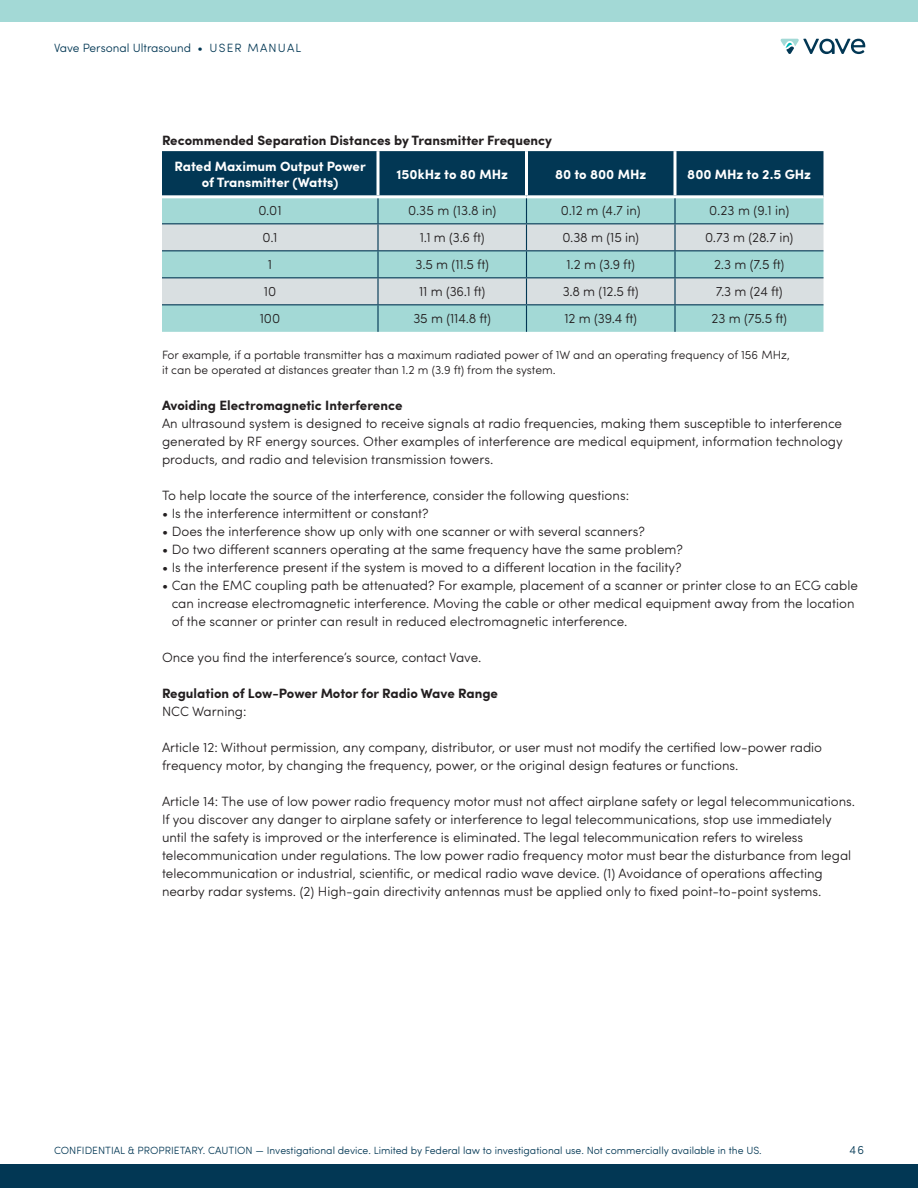
<style>
.page{position:relative;width:918px;height:1188px;background:#fff}
.page>*{position:absolute;margin:0;border:0;box-sizing:border-box;transform-origin:0 0}
.level_2_copy{font:300 13.5px/18px "Sofia Pro Soft";color:#231f20}
.level_1_copy{font:300 13.5px "Sofia Pro Soft";letter-spacing:-.01em;color:#231f20}
.level_2_copy-2{font:700 13.5px "Sofia Pro";color:#231f20}
.level_1_copy-2{font:700 13.5px/16.5px "Sofia Pro";color:#fff;text-align:center}
.level_2_copy-3{font:300 12px/15px "Sofia Pro Soft";color:#231f20}
.t1{font:300 12px "Sofia Pro Soft";color:#023754}
.t2{font:300 10.5px "Sofia Pro Soft";color:#023754}
</style>
<div class="page">
<div style="left:0;top:0;width:918px;height:22px;background:#a3d9d6"></div>
<svg style="left:780px;top:39px;width:85px;height:15px"></svg>
<div style="left:0;top:1164px;width:918px;height:24px;background:#023754"></div>
<svg style="left:162px;top:151px;width:662px;height:181px;background:#8ab1b8"></svg>
<hr style="left:674px;top:305px;width:2px;height:27px;background:#023754">
<hr style="left:162px;top:223px;width:216px;height:1px;background:#023754">
<hr style="left:378px;top:223px;width:148px;height:1px;background:#023754">
<hr style="left:526px;top:223px;width:149px;height:1px;background:#023754">
<hr style="left:675px;top:223px;width:149px;height:1px;background:#023754">
<hr style="left:162px;top:250px;width:216px;height:1px;background:#023754">
<hr style="left:378px;top:250px;width:148px;height:1px;background:#023754">
<hr style="left:526px;top:250px;width:149px;height:1px;background:#023754">
<hr style="left:675px;top:250px;width:149px;height:1px;background:#023754">
<hr style="left:162px;top:277px;width:216px;height:1px;background:#023754">
<hr style="left:378px;top:277px;width:148px;height:1px;background:#023754">
<hr style="left:526px;top:277px;width:149px;height:1px;background:#023754">
<hr style="left:675px;top:277px;width:149px;height:1px;background:#023754">
<hr style="left:162px;top:304px;width:216px;height:1px;background:#023754">
<hr style="left:378px;top:304px;width:148px;height:1px;background:#023754">
<hr style="left:526px;top:304px;width:149px;height:1px;background:#023754">
<hr style="left:675px;top:304px;width:149px;height:1px;background:#023754">
<p class="t1" style="left:54px;top:40px;width:249px">Vave Personal Ultrasound • USER MANUAL</p>
<p class="level_2_copy-2" style="left:162px;top:130px;width:392px">Recommended Separation Distances by Transmitter Frequency</p>
<p class="level_1_copy-2" style="left:175px;top:157px;width:193px">Rated Maximum Output Power of Transmitter (Watts)</p>
<p class="level_1_copy-2" style="left:397px;top:165px;width:113px">150kHz to 80 MHz</p>
<p class="level_1_copy-2" style="left:555px;top:165px;width:93px">80 to 800 MHz</p>
<p class="level_1_copy-2" style="left:687px;top:165px;width:125px">800 MHz to 2.5 GHz</p>
<p class="level_1_copy" style="left:258px;top:202px;width:25px">0.01</p>
<p class="level_1_copy" style="left:408px;top:202px;width:90px">0.35 m (13.8 in)</p>
<p class="level_1_copy" style="left:561px;top:202px;width:81px">0.12 m (4.7 in)</p>
<p class="level_1_copy" style="left:709px;top:202px;width:81px">0.23 m (9.1 in)</p>
<p class="level_1_copy" style="left:263px;top:229px;width:16px">0.1</p>
<p class="level_1_copy" style="left:420px;top:229px;width:67px">1.1 m (3.6 ft)</p>
<p class="level_1_copy" style="left:563px;top:229px;width:78px">0.38 m (15 in)</p>
<p class="level_1_copy" style="left:705px;top:229px;width:89px">0.73 m (28.7 in)</p>
<p class="level_1_copy" style="left:268px;top:256px;width:6px">1</p>
<p class="level_1_copy" style="left:416px;top:256px;width:75px">3.5 m (11.5 ft)</p>
<p class="level_1_copy" style="left:567px;top:256px;width:70px">1.2 m (3.9 ft)</p>
<p class="level_1_copy" style="left:714px;top:256px;width:72px">2.3 m (7.5 ft)</p>
<p class="level_1_copy" style="left:264px;top:283px;width:14px">10</p>
<p class="level_1_copy" style="left:419px;top:283px;width:68px">11 m (36.1 ft)</p>
<p class="level_1_copy" style="left:563px;top:283px;width:78px">3.8 m (12.5 ft)</p>
<p class="level_1_copy" style="left:716px;top:283px;width:69px">7.3 m (24 ft)</p>
<p class="level_1_copy" style="left:260px;top:310px;width:22px">100</p>
<p class="level_1_copy" style="left:413px;top:310px;width:79px">35 m (114.8 ft)</p>
<p class="level_1_copy" style="left:564px;top:310px;width:74px">12 m (39.4 ft)</p>
<p class="level_1_copy" style="left:712px;top:310px;width:77px">23 m (75.5 ft)</p>
<p class="level_2_copy-3" style="left:162px;top:347px;width:629px">For example, if a portable transmitter has a maximum radiated power of 1W and an operating frequency of 156 MHz, it can be operated at distances greater than 1.2 m (3.9 ft) from the system.</p>
<p class="level_2_copy-2" style="left:162px;top:395px;width:242px">Avoiding Electromagnetic Interference</p>
<p class="level_2_copy" style="left:162px;top:414px;width:682px;text-align:justify">An ultrasound system is designed to receive signals at radio frequencies, making them susceptible to interference generated by RF energy sources. Other examples of interference are medical equipment, information technology products, and radio and television transmission towers.</p>
<p class="level_2_copy" style="left:162px;top:486px;width:469px">To help locate the source of the interference, consider the following questions:</p>
<p class="level_2_copy" style="left:162px;top:504px;width:268px">• Is the interference intermittent or constant?</p>
<p class="level_2_copy" style="left:162px;top:522px;width:484px">• Does the interference show up only with one scanner or with several scanners?</p>
<p class="level_2_copy" style="left:162px;top:540px;width:522px">• Do two different scanners operating at the same frequency have the same problem?</p>
<p class="level_2_copy" style="left:162px;top:558px;width:521px">• Is the interference present if the system is moved to a different location in the facility?</p>
<p class="level_2_copy" style="left:172px;top:576px;width:688px;text-indent:-10px">• Can the EMC coupling path be attenuated? For example, placement of a scanner or printer close to an ECG cable can increase electromagnetic interference. Moving the cable or other medical equipment away from the location of the scanner or printer can result in reduced electromagnetic interference.</p>
<p class="level_2_copy" style="left:162px;top:648px;width:321px">Once you find the interference’s source, contact Vave.</p>
<p class="level_2_copy-2" style="left:162px;top:683px;width:338px">Regulation of Low-Power Motor for Radio Wave Range</p>
<p class="level_2_copy" style="left:162px;top:702px;width:86px">NCC Warning:</p>
<p class="level_2_copy" style="left:162px;top:738px;width:662px">Article 12: Without permission, any company, distributor, or user must not modify the certified low-power radio frequency motor, by changing the frequency, power, or the original design features or functions.</p>
<p class="level_2_copy" style="left:162px;top:792px;width:695px">Article 14: The use of low power radio frequency motor must not affect airplane safety or legal telecommunications.<br>If you discover any danger to airplane safety or interference to legal telecommunications, stop use immediately until the safety is improved or the interference is eliminated. The legal telecommunication refers to wireless telecommunication under regulations. The low power radio frequency motor must bear the disturbance from legal telecommunication or industrial, scientific, or medical radio wave device. (1) Avoidance of operations affecting nearby radar systems. (2) High-gain directivity antennas must be applied only to fixed point-to-point systems.</p>
<p class="t2" style="left:54px;top:1143px;width:709px">CONFIDENTIAL &amp; PROPRIETARY. CAUTION — Investigational device. Limited by Federal law to investigational use. Not commercially available in the US.</p>
<p class="t1" style="left:850px;top:1141px;width:16px">46</p>
</div>
